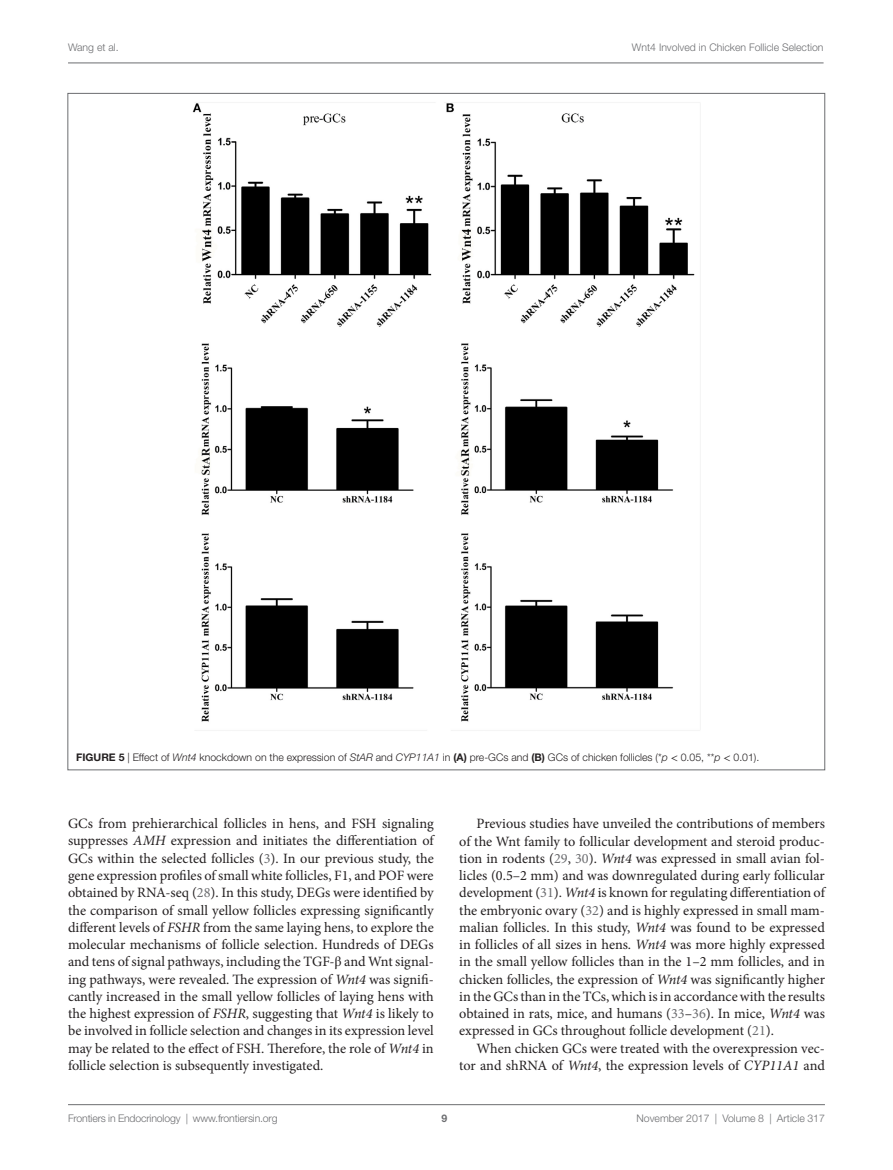
<style>
.page{position:relative;width:893px;height:1170px;background:#fff}
.page>*{position:absolute;margin:0;border:0;box-sizing:border-box;transform-origin:0 0}
.t1{font:14.25px/17.2px "Minion Pro";color:#231f20;text-align:justify}
.t2{font:300 10.5px "Helvetica Neue LT Std";color:#6c6d70}
.t3{font:300 10.5px "Helvetica Neue LT Std";color:#231f20}
.t4{font:700 10.5px "Helvetica Neue LT Std";color:#6c6d70}
.s1{font-weight:700}
.s2{font-style:italic}
.s3{font-family:"STIX General";font-weight:400}
.s4{color:#6c6d70}
.s5{font-family:"STIX General"}
</style>
<div class="page">
<img style="left:192px;top:102px;width:503px;height:629px">
<hr style="left:68px;top:1104px;width:757px;height:1px;background:#6c6d70">
<hr style="left:68px;top:63px;width:755px;height:1px;background:#6c6d70">
<p class="t2" style="left:68px;top:41px;width:52px">Wang et al.</p>
<p class="t2" style="left:632px;top:41px;width:193px">Wnt4 Involved in Chicken Follicle Selection</p>
<p class="t3" style="left:76px;top:751px;width:685px"><span class="s1">FIGURE 5</span> | Effect of <span class="s2">Wnt4</span> knockdown on the expression of <span class="s2">StAR</span> and <span class="s2">CYP11A1</span> in <span class="s1">(A)</span> pre-GCs and <span class="s1">(B)</span> GCs of chicken follicles (*<span class="s2">p</span> <span class="s3">&lt;</span> 0.05, **<span class="s2">p</span> <span class="s3">&lt;</span> 0.01).</p>
<p class="t1" style="left:68px;top:815px;width:367px">GCs from prehierarchical follicles in hens, and FSH signaling suppresses <span class="s2">AMH</span> expression and initiates the differentiation of GCs within the selected follicles (<span class="s4">3</span>). In our previous study, the gene expression profiles of small white follicles, F1, and POF were obtained by RNA-seq (<span class="s4">28</span>). In this study, DEGs were identified by the comparison of small yellow follicles expressing significantly different levels of <span class="s2">FSHR</span> from the same laying hens, to explore the molecular mechanisms of follicle selection. Hundreds of DEGs and tens of signal pathways, including the TGF-<span class="s5">β</span> and Wnt signal&shy;ing pathways, were revealed. The expression of <span class="s2">Wnt4</span> was signifi&shy;cantly increased in the small yellow follicles of laying hens with the highest expression of <span class="s2">FSHR</span>, suggesting that <span class="s2">Wnt4</span> is likely to be involved in follicle selection and changes in its expression level may be related to the effect of FSH. Therefore, the role of <span class="s2">Wnt4</span> in follicle selection is subsequently investigated.</p>
<p class="t1" style="left:459px;top:815px;width:367px;text-indent:17px">Previous studies have unveiled the contributions of members of the Wnt family to follicular development and steroid produc&shy;tion in rodents (<span class="s4">29</span>, <span class="s4">30</span>). <span class="s2">Wnt4</span> was expressed in small avian fol&shy;licles (0.5–2 mm) and was downregulated during early follicular development (<span class="s4">31</span>). <span class="s2">Wnt4</span> is known for regulating differentiation of the embryonic ovary (<span class="s4">32</span>) and is highly expressed in small mam&shy;malian follicles. In this study, <span class="s2">Wnt4</span> was found to be expressed in follicles of all sizes in hens. <span class="s2">Wnt4</span> was more highly expressed in the small yellow follicles than in the 1–2 mm follicles, and in chicken follicles, the expression of <span class="s2">Wnt4</span> was significantly higher in the GCs than in the TCs, which is in accordance with the results obtained in rats, mice, and humans (<span class="s4">33</span>–<span class="s4">36</span>). In mice, <span class="s2">Wnt4</span> was expressed in GCs throughout follicle development (<span class="s4">21</span>).</p>
<p class="t1" style="left:459px;top:1039px;width:367px;text-align:right">When chicken GCs were treated with the overexpression vec&shy;tor and shRNA of <span class="s2">Wnt4</span>, the expression levels of <span class="s2">CYP11A1</span> and</p>
<p class="t2" style="left:68px;top:1111px;width:211px">Frontiers in Endocrinology | www.frontiersin.org</p>
<p class="t2" style="left:636px;top:1111px;width:190px">November 2017 | Volume 8 | Article 317</p>
<p class="t4" style="left:441px;top:1111px;width:7px">9</p>
</div>
